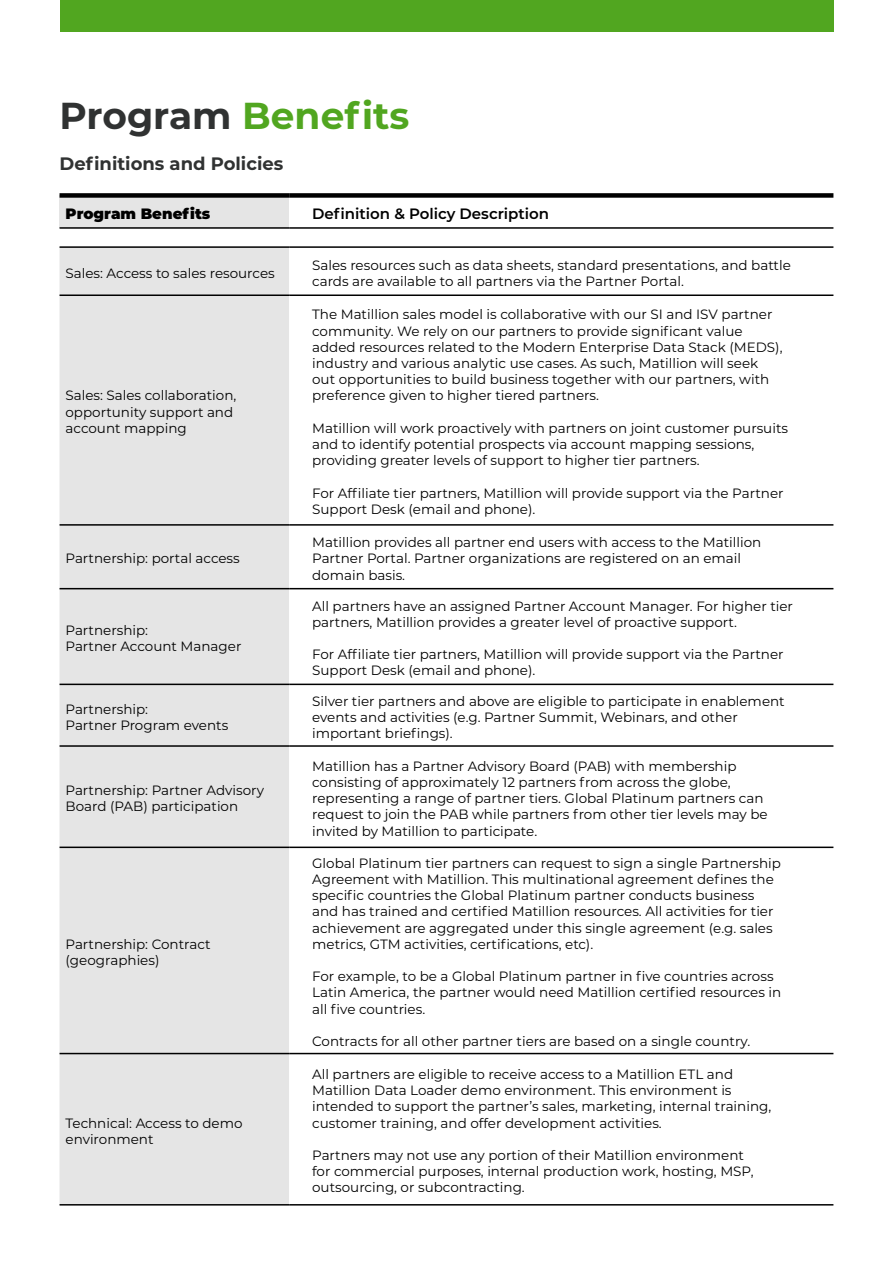
<style>
.page{position:relative;width:893px;height:1263px;background:#fff}
.page>*{position:absolute;margin:0;border:0;box-sizing:border-box;transform-origin:0 0}
.t1{font:700 37.5px "Montserrat";color:#51a620}
.t2{font:700 18px "Montserrat";color:#303232}
.t3{font:600 15px "Montserrat";color:#000}
.t4{font:900 15px "Montserrat";color:#000}
.t5{font:13.5px/16.2px "Montserrat";color:#000}
.s1{color:#303232}
</style>
<div class="page">
<div style="left:60px;top:0;width:773px;height:31px;background:#51a620"></div>
<div style="left:60px;top:195px;width:229px;height:33px;background:#e5e5e5"></div>
<hr style="left:60px;top:227px;width:229px;height:2px;background:#000">
<hr style="left:289px;top:227px;width:544px;height:2px;background:#000">
<div style="left:60px;top:193px;width:229px;height:5px;background:#000"></div>
<div style="left:289px;top:193px;width:544px;height:5px;background:#000"></div>
<div style="left:60px;top:248px;width:229px;height:956px;background:#e5e5e5"></div>
<svg style="left:289px;top:587px;width:544px;height:468px"></svg>
<hr style="left:60px;top:246px;width:229px;height:2px;background:#000">
<hr style="left:289px;top:246px;width:544px;height:2px;background:#000">
<hr style="left:60px;top:294px;width:229px;height:2px;background:#000">
<hr style="left:289px;top:294px;width:544px;height:2px;background:#000">
<hr style="left:60px;top:524px;width:229px;height:2px;background:#000">
<hr style="left:289px;top:524px;width:544px;height:2px;background:#000">
<hr style="left:60px;top:588px;width:229px;height:1px;background:#000">
<hr style="left:289px;top:588px;width:544px;height:1px;background:#000">
<hr style="left:60px;top:684px;width:229px;height:1px;background:#000">
<hr style="left:289px;top:684px;width:544px;height:1px;background:#000">
<hr style="left:60px;top:745px;width:229px;height:2px;background:#000">
<hr style="left:289px;top:745px;width:544px;height:2px;background:#000">
<hr style="left:60px;top:846px;width:229px;height:2px;background:#000">
<hr style="left:289px;top:846px;width:544px;height:2px;background:#000">
<hr style="left:60px;top:1053px;width:229px;height:1px;background:#000">
<hr style="left:289px;top:1053px;width:544px;height:1px;background:#000">
<hr style="left:60px;top:1204px;width:229px;height:1px;background:#000">
<hr style="left:289px;top:1204px;width:544px;height:1px;background:#000">
<h1 class="t1" style="left:60px;top:89px;width:351px"><span class="s1">Program</span> Benefits</h1>
<h2 class="t2" style="left:60px;top:151px;width:225px">Definitions and Policies</h2>
<p class="t4" style="left:66px;top:202px;width:146px">Program Benefits</p>
<p class="t3" style="left:312px;top:203px;width:239px">Definition &amp; Policy Description</p>
<p class="t5" style="left:66px;top:264px;width:211px">Sales: Access to sales resources</p>
<p class="t5" style="left:312px;top:256px;width:480px">Sales resources such as data sheets, standard presentations, and battle cards are available to all partners via the Partner Portal.</p>
<p class="t5" style="left:66px;top:387px;width:172px">Sales: Sales collaboration, opportunity support and account mapping</p>
<p class="t5" style="left:66px;top:550px;width:176px">Partnership: portal access</p>
<p class="t5" style="left:66px;top:622px;width:177px">Partnership:<br>Partner Account Manager</p>
<p class="t5" style="left:312px;top:306px;width:472px">The Matillion sales model is collaborative with our SI and ISV partner community. We rely on our partners to provide significant value added resources related to the Modern Enterprise Data Stack (MEDS), industry and various analytic use cases. As such, Matillion will seek out opportunities to build business together with our partners, with preference given to higher tiered partners.</p>
<p class="t5" style="left:312px;top:419px;width:477px">Matillion will work proactively with partners on joint customer pursuits and to identify potential prospects via account mapping sessions, providing greater levels of support to higher tier partners.</p>
<p class="t5" style="left:312px;top:484px;width:473px">For Affiliate tier partners, Matillion will provide support via the Partner<br>Support Desk (email and phone).</p>
<p class="t5" style="left:312px;top:534px;width:451px">Matillion provides all partner end users with access to the Matillion<br>Partner Portal. Partner organizations are registered on an email domain basis.</p>
<p class="t5" style="left:312px;top:597px;width:482px">All partners have an assigned Partner Account Manager. For higher tier partners, Matillion provides a greater level of proactive support.</p>
<p class="t5" style="left:312px;top:646px;width:473px">For Affiliate tier partners, Matillion will provide support via the Partner<br>Support Desk (email and phone).</p>
<p class="t5" style="left:66px;top:700px;width:164px">Partnership:<br>Partner Program events</p>
<p class="t5" style="left:312px;top:692px;width:474px">Silver tier partners and above are eligible to participate in enablement events and activities (e.g. Partner Summit, Webinars, and other important briefings).</p>
<p class="t5" style="left:66px;top:782px;width:200px">Partnership: Partner Advisory<br>Board (PAB) participation</p>
<p class="t5" style="left:66px;top:935px;width:147px">Partnership: Contract (geographies)</p>
<p class="t5" style="left:66px;top:1114px;width:178px">Technical: Access to demo environment</p>
<p class="t5" style="left:312px;top:757px;width:457px">Matillion has a Partner Advisory Board (PAB) with membership consisting of approximately 12 partners from across the globe, representing a range of partner tiers. Global Platinum partners can request to join the PAB while partners from other tier levels may be invited by Matillion to participate.</p>
<p class="t5" style="left:312px;top:854px;width:470px">Global Platinum tier partners can request to sign a single Partnership Agreement with Matillion. This multinational agreement defines the specific countries the Global Platinum partner conducts business and has trained and certified Matillion resources. All activities for tier achievement are aggregated under this single agreement (e.g. sales metrics, GTM activities, certifications, etc).</p>
<p class="t5" style="left:312px;top:968px;width:471px">For example, to be a Global Platinum partner in five countries across<br>Latin America, the partner would need Matillion certified resources in all five countries.</p>
<p class="t5" style="left:312px;top:1033px;width:440px">Contracts for all other partner tiers are based on a single country.</p>
<p class="t5" style="left:312px;top:1066px;width:461px">All partners are eligible to receive access to a Matillion ETL and Matillion Data Loader demo environment. This environment is intended to support the partner’s sales, marketing, internal training, customer training, and offer development activities.</p>
<p class="t5" style="left:312px;top:1147px;width:443px">Partners may not use any portion of their Matillion environment for commercial purposes, internal production work, hosting, MSP, outsourcing, or subcontracting.</p>
</div>
